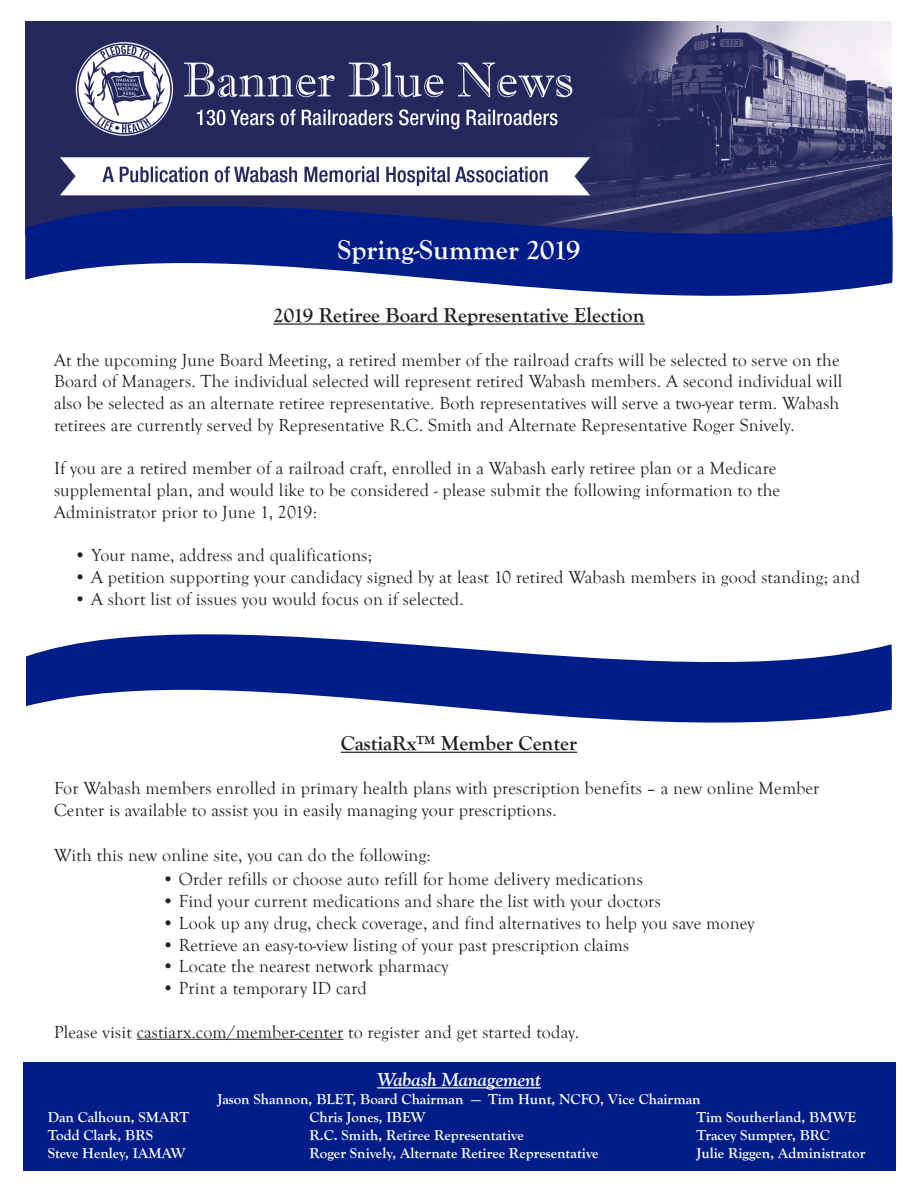
<style>
.page{position:relative;width:918px;height:1188px;background:#fff}
.page>*{position:absolute;margin:0;border:0;box-sizing:border-box;transform-origin:0 0}
.t1{font:700 28.5px "Goudy Old Style T";color:#fff}
.t2{font:700 21px "Goudy Old Style T";color:#231f20}
.t3{font:italic 700 18.75px "Goudy Old Style BT";color:#fff}
.t4{font:18px/21.8px "Goudy Old Style T";letter-spacing:.01em;color:#231f20}
.t5{font:700 15px "Goudy Old Style T";color:#fff}
</style>
<div class="page">
<img style="left:25px;top:21px;width:867px;height:140px">
<div style="left:23px;top:1062px;width:872px;height:109px;background:#001c88"></div>
<hr style="left:377px;top:1087px;width:164px;height:1px;background:#fff">
<svg style="left:25px;top:161px;width:868px;height:135px"></svg>
<hr style="left:273px;top:323px;width:372px;height:2px;background:#231f20">
<svg style="left:26px;top:634px;width:866px;height:119px"></svg>
<hr style="left:341px;top:752px;width:236px;height:1px;background:#231f20">
<hr style="left:137px;top:1039px;width:207px;height:1px;background:#231f20">
<p class="t1" style="left:337px;top:234px;width:245px">Spring-Summer 2019</p>
<p class="t2" style="left:273px;top:304px;width:373px">2019 Retiree Board Representative Election</p>
<p class="t4" style="left:54px;top:349px;width:790px">At the upcoming June Board Meeting, a retired member of the railroad crafts will be selected to serve on the Board of Managers. The individual selected will represent retired Wabash members. A second individual will also be selected as an alternate retiree representative. Both representatives will serve a two-year term. Wabash retirees are currently served by Representative R.C. Smith and Alternate Representative Roger Snively.</p>
<p class="t4" style="left:54px;top:458px;width:728px">If you are a retired member of a railroad craft, enrolled in a Wabash early retiree plan or a Medicare supplemental plan, and would like to be considered - please submit the following information to the<br>Administrator prior to June 1, 2019:</p>
<p class="t4" style="left:74px;top:545px;width:300px">• Your name, address and qualifications;</p>
<p class="t4" style="left:74px;top:567px;width:787px">• A petition supporting your candidacy signed by at least 10 retired Wabash members in good standing; and</p>
<p class="t4" style="left:74px;top:589px;width:391px">• A short list of issues you would focus on if selected.</p>
<p class="t2" style="left:341px;top:732px;width:238px">CastiaRx™ Member Center</p>
<p class="t4" style="left:54px;top:778px;width:767px">For Wabash members enrolled in primary health plans with prescription benefits – a new online Member<br>Center is available to assist you in easily managing your prescriptions.</p>
<p class="t4" style="left:54px;top:845px;width:378px">With this new online site, you can do the following:</p>
<p class="t4" style="left:162px;top:869px;width:482px">• Order refills or choose auto refill for home delivery medications</p>
<p class="t4" style="left:162px;top:891px;width:500px">• Find your current medications and share the list with your doctors</p>
<p class="t4" style="left:162px;top:913px;width:594px">• Look up any drug, check coverage, and find alternatives to help you save money</p>
<p class="t4" style="left:162px;top:934px;width:469px">• Retrieve an easy-to-view listing of your past prescription claims</p>
<p class="t4" style="left:162px;top:956px;width:288px">• Locate the nearest network pharmacy</p>
<p class="t4" style="left:162px;top:978px;width:206px">• Print a temporary ID card</p>
<p class="t4" style="left:54px;top:1021px;width:527px">Please visit castiarx.com/member-center to register and get started today.</p>
<p class="t3" style="left:377px;top:1068px;width:165px">Wabash Management</p>
<p class="t5" style="left:217px;top:1091px;width:485px">Jason Shannon, BLET, Board Chairman — Tim Hunt, NCFO, Vice Chairman</p>
<p class="t5" style="left:48px;top:1109px;width:143px">Dan Calhoun, SMART</p>
<p class="t5" style="left:309px;top:1109px;width:118px">Chris Jones, IBEW</p>
<p class="t5" style="left:696px;top:1109px;width:161px">Tim Southerland, BMWE</p>
<p class="t5" style="left:48px;top:1127px;width:107px">Todd Clark, BRS</p>
<p class="t5" style="left:309px;top:1127px;width:216px">R.C. Smith, Retiree Representative</p>
<p class="t5" style="left:696px;top:1127px;width:135px">Tracey Sumpter, BRC</p>
<p class="t5" style="left:48px;top:1145px;width:139px">Steve Henley, IAMAW</p>
<p class="t5" style="left:309px;top:1145px;width:291px">Roger Snively, Alternate Retiree Representative</p>
<p class="t5" style="left:696px;top:1145px;width:171px">Julie Riggen, Administrator</p>
</div>
